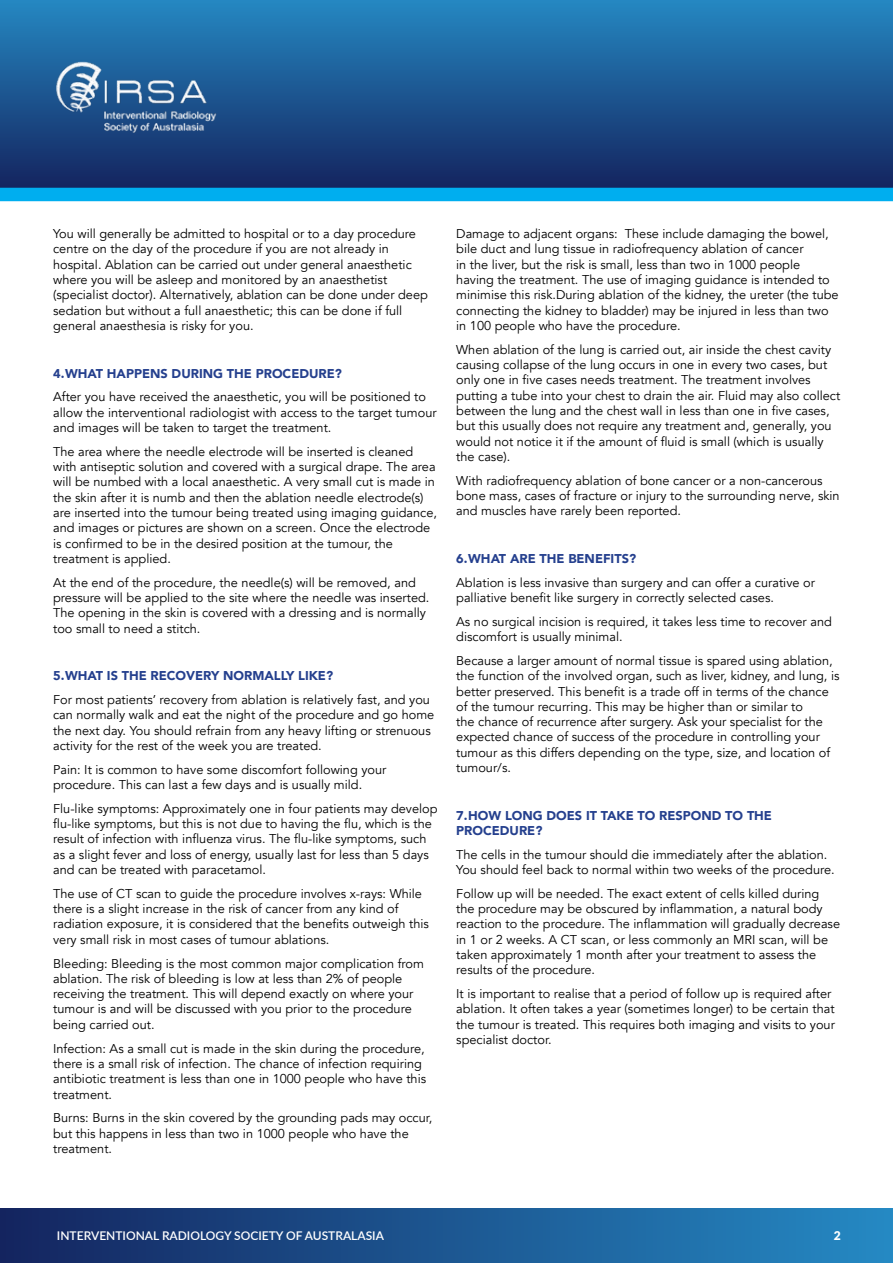
<style>
.page{position:relative;width:893px;height:1263px;background:#fff}
.page>*{position:absolute;margin:0;border:0;box-sizing:border-box;transform-origin:0 0}
.t1{font:12.75px/15.3px "Avenir";color:#000}
.t2{font:900 12.75px/15.3px "Avenir";color:#25408e}
.t3{font:600 12px "Lato";color:#fff}
.t4{font:900 12px "Lato";color:#fff}
</style>
<div class="page">
<div style="left:0;top:0;width:893px;height:188px;background:linear-gradient(to bottom,#2588c2,#142560)"></div>
<div style="left:0;top:188px;width:893px;height:13px;background:#00aeef"></div>
<img style="left:26px;top:59px;width:222px;height:74px">
<div style="left:0;top:1209px;width:893px;height:54px;background:linear-gradient(to right,#14245f,#2589c3)"></div>
<p class="t1" style="left:53px;top:227px;width:376px">You will generally be admitted to hospital or to a day procedure centre on the day of the procedure if you are not already in hospital. Ablation can be carried out under general anaesthetic where you will be asleep and monitored by an anaesthetist (specialist doctor). Alternatively, ablation can be done under deep sedation but without a full anaesthetic; this can be done if full general anaesthesia is risky for you.</p>
<p class="t2" style="left:53px;top:365px;width:290px">4. WHAT HAPPENS DURING THE PROCEDURE?</p>
<p class="t1" style="left:53px;top:391px;width:385px">After you have received the anaesthetic, you will be positioned to allow the interventional radiologist with access to the target tumour and images will be taken to target the treatment.</p>
<p class="t1" style="left:53px;top:445px;width:385px">The area where the needle electrode will be inserted is cleaned with antiseptic solution and covered with a surgical drape. The area will be numbed with a local anaesthetic. A very small cut is made in the skin after it is numb and then the ablation needle electrode(s) are inserted into the tumour being treated using imaging guidance, and images or pictures are shown on a screen. Once the electrode is confirmed to be in the desired position at the tumour, the treatment is applied.</p>
<p class="t1" style="left:53px;top:576px;width:378px">At the end of the procedure, the needle(s) will be removed, and pressure will be applied to the site where the needle was inserted.<br>The opening in the skin is covered with a dressing and is normally too small to need a stitch.</p>
<p class="t2" style="left:53px;top:668px;width:281px">5. WHAT IS THE RECOVERY NORMALLY LIKE?</p>
<p class="t1" style="left:53px;top:693px;width:383px">For most patients’ recovery from ablation is relatively fast, and you can normally walk and eat the night of the procedure and go home the next day. You should refrain from any heavy lifting or strenuous activity for the rest of the week you are treated.</p>
<p class="t1" style="left:53px;top:763px;width:335px">Pain: It is common to have some discomfort following your procedure. This can last a few days and is usually mild.</p>
<p class="t1" style="left:53px;top:802px;width:386px">Flu-like symptoms: Approximately one in four patients may develop flu-like symptoms, but this is not due to having the flu, which is the result of infection with influenza virus. The flu-like symptoms, such as a slight fever and loss of energy, usually last for less than 5 days and can be treated with paracetamol.</p>
<p class="t1" style="left:53px;top:887px;width:377px">The use of CT scan to guide the procedure involves x-rays: While there is a slight increase in the risk of cancer from any kind of radiation exposure, it is considered that the benefits outweigh this very small risk in most cases of tumour ablations.</p>
<p class="t1" style="left:53px;top:957px;width:372px">Bleeding: Bleeding is the most common major complication from ablation. The risk of bleeding is low at less than 2% of people receiving the treatment. This will depend exactly on where your tumour is and will be discussed with you prior to the procedure being carried out.</p>
<p class="t1" style="left:53px;top:1042px;width:375px">Infection: As a small cut is made in the skin during the procedure, there is a small risk of infection. The chance of infection requiring antibiotic treatment is less than one in 1000 people who have this treatment.</p>
<p class="t1" style="left:53px;top:1111px;width:381px">Burns: Burns in the skin covered by the grounding pads may occur, but this happens in less than two in 1000 people who have the treatment.</p>
<p class="t1" style="left:456px;top:227px;width:384px">Damage to adjacent organs: These include damaging the bowel, bile duct and lung tissue in radiofrequency ablation of cancer<br>in the liver, but the risk is small, less than two in 1000 people having the treatment. The use of imaging guidance is intended to minimise this risk.During ablation of the kidney, the ureter (the tube connecting the kidney to bladder) may be injured in less than two in 100 people who have the procedure.</p>
<p class="t1" style="left:456px;top:343px;width:386px">When ablation of the lung is carried out, air inside the chest cavity causing collapse of the lung occurs in one in every two cases, but only one in five cases needs treatment. The treatment involves putting a tube into your chest to drain the air. Fluid may also collect between the lung and the chest wall in less than one in five cases, but this usually does not require any treatment and, generally, you would not notice it if the amount of fluid is small (which is usually the case).</p>
<p class="t1" style="left:456px;top:474px;width:385px">With radiofrequency ablation of bone cancer or a non-cancerous bone mass, cases of fracture or injury to the surrounding nerve, skin and muscles have rarely been reported.</p>
<p class="t2" style="left:456px;top:551px;width:181px">6. WHAT ARE THE BENEFITS?</p>
<p class="t1" style="left:456px;top:576px;width:360px">Ablation is less invasive than surgery and can offer a curative or palliative benefit like surgery in correctly selected cases.</p>
<p class="t1" style="left:456px;top:615px;width:377px">As no surgical incision is required, it takes less time to recover and discomfort is usually minimal.</p>
<p class="t1" style="left:456px;top:654px;width:385px">Because a larger amount of normal tissue is spared using ablation, the function of the involved organ, such as liver, kidney, and lung, is better preserved. This benefit is a trade off in terms of the chance of the tumour recurring. This may be higher than or similar to<br>the chance of recurrence after surgery. Ask your specialist for the expected chance of success of the procedure in controlling your tumour as this differs depending on the type, size, and location of tumour/s.</p>
<p class="t2" style="left:456px;top:807px;width:317px">7. HOW LONG DOES IT TAKE TO RESPOND TO THE<br>PROCEDURE?</p>
<p class="t1" style="left:456px;top:848px;width:380px">The cells in the tumour should die immediately after the ablation.<br>You should feel back to normal within two weeks of the procedure.</p>
<p class="t1" style="left:456px;top:887px;width:385px">Follow up will be needed. The exact extent of cells killed during the procedure may be obscured by inflammation, a natural body reaction to the procedure. The inflammation will gradually decrease in 1 or 2 weeks. A CT scan, or less commonly an MRI scan, will be taken approximately 1 month after your treatment to assess the results of the procedure.</p>
<p class="t1" style="left:456px;top:987px;width:380px">It is important to realise that a period of follow up is required after ablation. It often takes a year (sometimes longer) to be certain that the tumour is treated. This requires both imaging and visits to your specialist doctor.</p>
<p class="t3" style="left:57px;top:1229px;width:328px">INTERVENTIONAL RADIOLOGY SOCIETY OF AUSTRALASIA</p>
<p class="t4" style="left:834px;top:1229px;width:8px">2</p>
</div>
